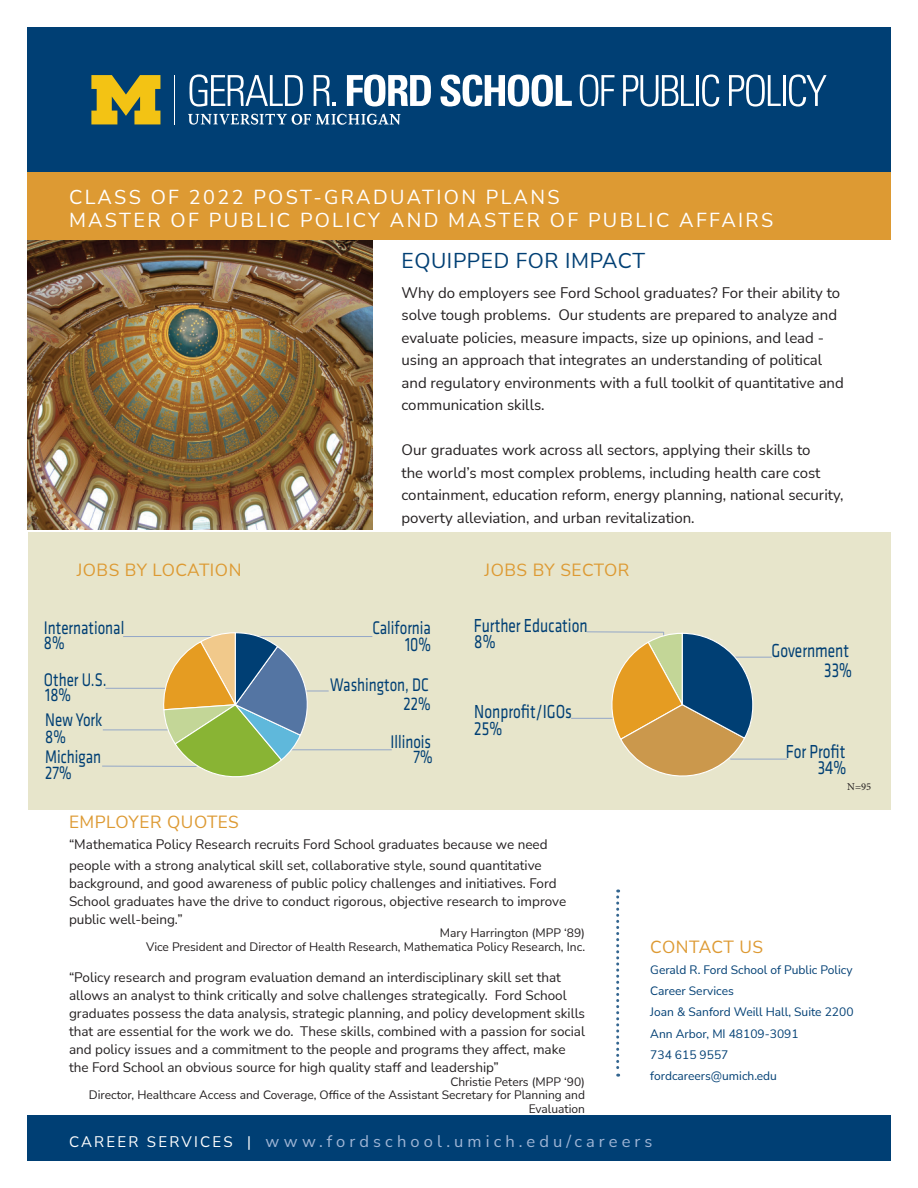
<style>
.page{position:relative;width:918px;height:1188px;background:#fff}
.page>*{position:absolute;margin:0;border:0;box-sizing:border-box;transform-origin:0 0}
.Title_Headers{font:21px "Nunito Sans";letter-spacing:.03em;color:#003f74}
.t1{font:20.7px "Klavika Basic";color:#003f74;scale:.74 1}
.t2{font:20.1px "Klavika Basic";color:#003f74;scale:.75 1}
.t3{font:19.8px "Nunito Sans";letter-spacing:.12em;color:#fff}
.t4{font:19.5px/16.6px "Klavika Basic";color:#003f74;scale:.78 1}
.t5{font:18.9px/18.8px "Klavika Basic";color:#003f74;scale:.79 1}
.Title_Headers-2{font:17.25px "Nunito Sans";letter-spacing:.03em;color:#dd9a33}
.t6{font:16.5px "Nunito Sans";letter-spacing:.25em;color:#9fb5d5}
.Paragraph_Body_Copy{font:15px/22.5px "Nunito Sans";color:#231f20}
.Paragraph_Body_Copy-2{font:13.5px/18px "Nunito Sans";color:#231f20}
.Paragraph_Body_Copy-3{font:12px/13.5px "Nunito Sans";color:#231f20;text-align:right}
.Job_Title{font:12px "Nunito Sans";color:#003f74}
.Paragraph_Body_Copy-4{font:10.5px "Minion Pro";color:#231f20}
.s1{font-size:15px;color:#fff}
</style>
<div class="page">
<div style="left:28px;top:532px;width:863px;height:278px;background:#e7e5cb"></div>
<img style="left:27px;top:240px;width:346px;height:290px">
<div style="left:27px;top:28px;width:864px;height:145px;background:#003f74"></div>
<div style="left:27px;top:1115px;width:864px;height:46px;background:#003f74"></div>
<div style="left:27px;top:173px;width:864px;height:67px;background:#dd9a33"></div>
<svg style="left:616px;top:890px;width:3px;height:187px"></svg>
<svg style="left:189px;top:74px;width:114px;height:33px"></svg>
<svg style="left:314px;top:75px;width:22px;height:31px"></svg>
<svg style="left:347px;top:75px;width:84px;height:31px"></svg>
<svg style="left:440px;top:75px;width:132px;height:31px"></svg>
<svg style="left:580px;top:74px;width:35px;height:33px"></svg>
<svg style="left:623px;top:75px;width:71px;height:32px"></svg>
<hr style="left:696px;top:75px;width:3px;height:31px;background:#fff">
<svg style="left:702px;top:74px;width:17px;height:33px"></svg>
<svg style="left:729px;top:74px;width:52px;height:33px"></svg>
<hr style="left:783px;top:75px;width:3px;height:31px;background:#fff">
<svg style="left:789px;top:74px;width:38px;height:33px"></svg>
<hr style="left:174px;top:75px;width:1px;height:49px;background:#fff">
<svg style="left:91px;top:75px;width:69px;height:49px"></svg>
<svg style="left:188px;top:114px;width:213px;height:11px"></svg>
<hr style="left:102px;top:766px;width:95px;height:1px;background:#94a7c7">
<hr style="left:259px;top:636px;width:113px;height:1px;background:#94a7c7">
<hr style="left:123px;top:636px;width:125px;height:1px;background:#94a7c7">
<hr style="left:103px;top:730px;width:65px;height:1px;background:#94a7c7">
<hr style="left:105px;top:688px;width:63px;height:1px;background:#94a7c7">
<hr style="left:290px;top:750px;width:102px;height:1px;background:#94a7c7">
<svg style="left:162px;top:632px;width:167px;height:146px"></svg>
<hr style="left:587px;top:632px;width:77px;height:1px;background:#94a7c7">
<hr style="left:734px;top:657px;width:38px;height:1px;background:#94a7c7">
<hr style="left:571px;top:718px;width:42px;height:1px;background:#94a7c7">
<hr style="left:730px;top:759px;width:57px;height:1px;background:#94a7c7">
<svg style="left:602px;top:632px;width:152px;height:145px"></svg>
<p class="t3" style="left:69px;top:183px;width:492px">CLASS OF 2022 POST-GRADUATION PLANS</p>
<p class="t3" style="left:69px;top:207px;width:706px">MASTER OF PUBLIC POLICY AND MASTER OF PUBLIC AFFAIRS</p>
<p class="Title_Headers-2" style="left:77px;top:558px;width:166px">JOBS BY LOCATION</p>
<p class="Title_Headers" style="left:402px;top:247px;width:245px">EQUIPPED FOR IMPACT</p>
<p class="Paragraph_Body_Copy" style="left:402px;top:281px;width:444px">Why do employers see Ford School graduates? For their ability to solve tough problems. Our students are prepared to analyze and evaluate policies, measure impacts, size up opinions, and lead - using an approach that integrates an understanding of political and regulatory environments with a full toolkit of quantitative and communication skills.</p>
<p class="Paragraph_Body_Copy" style="left:402px;top:438px;width:444px">Our graduates work across all sectors, applying their skills to<br>the world’s most complex problems, including health care cost containment, education reform, energy planning, national security, poverty alleviation, and urban revitalization.</p>
<p class="Title_Headers-2" style="left:485px;top:558px;width:146px">JOBS BY SECTOR</p>
<p class="t5" style="left:372px;top:618px;width:76px">California</p>
<p class="t2" style="left:405px;top:631px;width:36px">10%</p>
<p class="t5" style="left:330px;top:675px;width:129px;text-align:right">Washington, DC<br>22%</p>
<p class="t5" style="left:390px;top:732px;width:53px">Illinois</p>
<p class="t5" style="left:44px;top:619px;width:103px;line-height:14.9px">International<br>8%</p>
<p class="t5" style="left:44px;top:672px;width:81px;line-height:15.3px">Other U.S.<br>18%</p>
<p class="t5" style="left:45px;top:711px;width:74px;line-height:16.5px">New York<br>8%</p>
<p class="t5" style="left:45px;top:747px;width:72px">Michigan</p>
<p class="t5" style="left:414px;top:747px;width:26px">7%</p>
<p class="t5" style="left:45px;top:763px;width:35px">27%</p>
<p class="t4" style="left:474px;top:616px;width:147px">Further Education<br>8%</p>
<p class="t4" style="left:474px;top:703px;width:127px;line-height:17.1px">Nonprofit/IGOs<br>25%</p>
<p class="Title_Headers-2" style="left:69px;top:810px;width:171px">EMPLOYER QUOTES</p>
<p class="Paragraph_Body_Copy-2" style="left:69px;top:833px;width:480px;line-height:21px">“Mathematica Policy Research recruits Ford School graduates because we need people with a strong analytical skill set, collaborative style, sound quantitative</p>
<p class="Paragraph_Body_Copy-2" style="left:69px;top:874px;width:499px">background, and good awareness of public policy challenges and initiatives. Ford<br>School graduates have the drive to conduct rigorous, objective research to improve public well-being.”</p>
<p class="Paragraph_Body_Copy-3" style="left:146px;top:926px;width:440px">Mary Harrington (MPP ‘89)<br>Vice President and Director of Health Research, Mathematica Policy Research, Inc.</p>
<p class="Paragraph_Body_Copy-2" style="left:69px;top:968px;width:518px">“Policy research and program evaluation demand an interdisciplinary skill set that allows an analyst to think critically and solve challenges strategically. Ford School graduates possess the data analysis, strategic planning, and policy development skills that are essential for the work we do. These skills, combined with a passion for social and policy issues and a commitment to the people and programs they affect, make the Ford School an obvious source for high quality staff and leadership”</p>
<p class="Paragraph_Body_Copy-3" style="left:89px;top:1074px;width:498px">Christie Peters (MPP ‘90)<br>Director, Healthcare Access and Coverage, Office of the Assistant Secretary for Planning and<br>Evaluation</p>
<p class="t4" style="left:772px;top:642px;width:101px">Government</p>
<p class="t1" style="left:824px;top:656px;width:39px">33%</p>
<p class="t4" style="left:786px;top:742px;width:79px;text-align:right">For Profit<br>34%</p>
<p class="Paragraph_Body_Copy-4" style="left:847px;top:780px;width:25px">N=95</p>
<p class="Title_Headers-2" style="left:650px;top:935px;width:114px">CONTACT US</p>
<p class="Job_Title" style="left:650px;top:962px;width:204px">Gerald R. Ford School of Public Policy</p>
<p class="Job_Title" style="left:650px;top:983px;width:85px">Career Services</p>
<p class="Job_Title" style="left:650px;top:1004px;width:205px">Joan &amp; Sanford Weill Hall, Suite 2200</p>
<p class="Job_Title" style="left:650px;top:1025px;width:150px">Ann Arbor, MI 48109-3091</p>
<p class="Job_Title" style="left:650px;top:1046px;width:80px">734 615 9557</p>
<p class="Job_Title" style="left:650px;top:1067px;width:128px">fordcareers@umich.edu</p>
<p class="t6" style="left:69px;top:1129px;width:585px"><span class="s1">CAREER SERVICES |</span> www.fordschool.umich.edu/careers</p>
</div>
